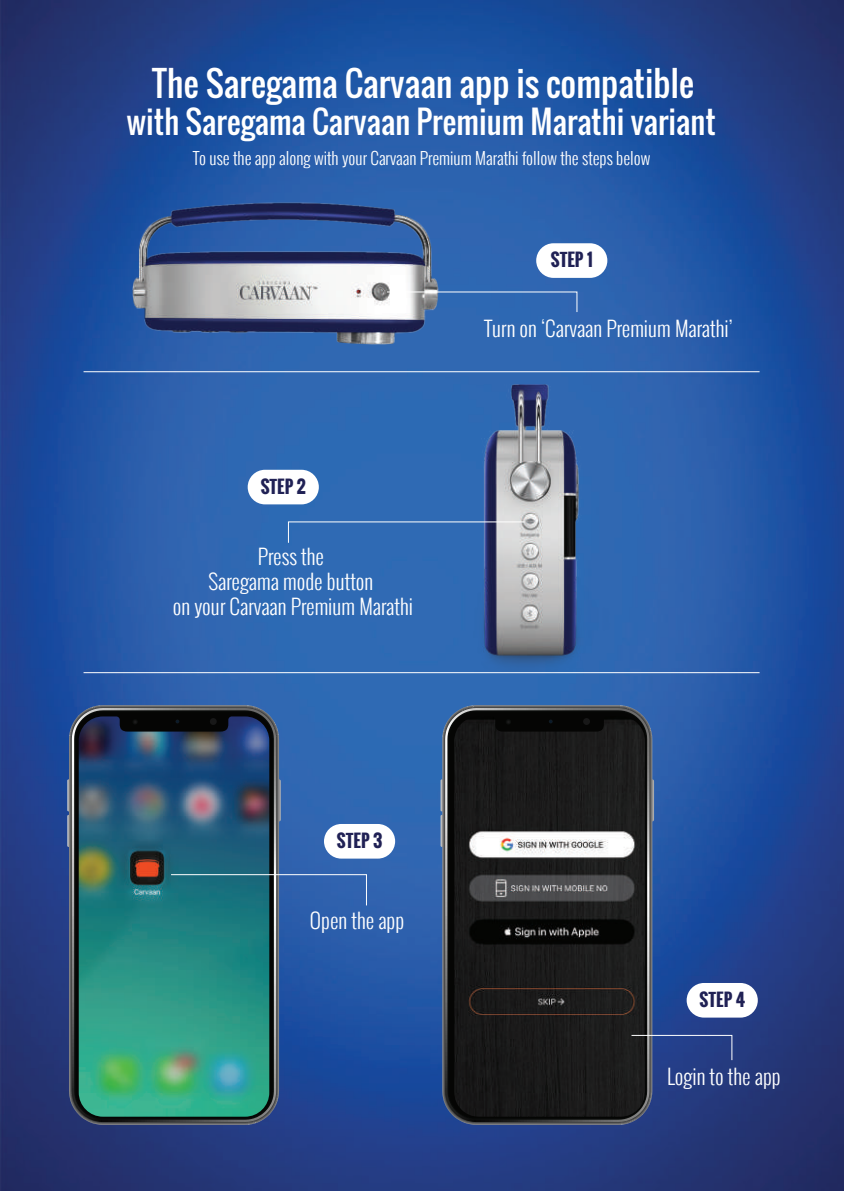
<style>
.page{position:relative;width:844px;height:1191px;background:#fff}
.page>*{position:absolute;margin:0;border:0;box-sizing:border-box;transform-origin:0 0}
.t1{font:33.8px "Oswald";color:#fff}
.t2{font:30.8px "Oswald";color:#fff}
.t3{font:300 20.8px/25px "Oswald";color:#fff;text-align:center}
.t4{font:700 17.4px "Oswald";color:#202155}
.t5{font:300 16.8px "Oswald";color:#fff}
</style>
<div class="page">
<img style="left:0;top:0;width:844px;height:1190px">
<img style="left:114px;top:190px;width:343px;height:175px">
<div style="left:536px;top:243px;width:71px;height:35px;background:#fff;border-radius:17px"></div>
<div style="left:324px;top:824px;width:71px;height:34px;background:#fff;border-radius:17px"></div>
<div style="left:687px;top:983px;width:71px;height:34px;background:#fff;border-radius:17px"></div>
<svg style="left:386px;top:291px;width:192px;height:22px;background:#5f87bc"></svg>
<hr style="left:84px;top:371px;width:676px;height:1px;background:#fff">
<hr style="left:84px;top:672px;width:676px;height:1px;background:#fff">
<svg style="left:67px;top:779px;width:3px;height:32px"></svg>
<svg style="left:277px;top:779px;width:4px;height:42px"></svg>
<svg style="left:67px;top:815px;width:3px;height:32px"></svg>
<svg style="left:69px;top:705px;width:202px;height:419px;background:#585e6a"></svg>
<svg style="left:72px;top:708px;width:200px;height:414px;background:#2c3235"></svg>
<img style="left:79px;top:716px;width:190px;height:400px">
<hr style="left:441px;top:779px;width:2px;height:32px;background:#babab9">
<svg style="left:651px;top:779px;width:3px;height:42px"></svg>
<hr style="left:441px;top:815px;width:2px;height:32px;background:#babab9">
<svg style="left:442px;top:705px;width:202px;height:419px;background:#596272"></svg>
<svg style="left:445px;top:708px;width:201px;height:414px;background:#2c2f32"></svg>
<svg style="left:170px;top:873px;width:197px;height:33px;background:#2d6d94"></svg>
<img style="left:454px;top:716px;width:191px;height:400px">
<svg style="left:631px;top:1034px;width:102px;height:27px;background:#31447c"></svg>
<div style="left:248px;top:470px;width:71px;height:34px;background:#fff;border-radius:17px"></div>
<img style="left:397px;top:384px;width:228px;height:288px">
<svg style="left:287px;top:521px;width:238px;height:23px;background:#4c7ab7"></svg>
<h1 class="t1" style="left:152px;top:58px;width:544px">The Saregama Carvaan app is compatible</h1>
<h2 class="t2" style="left:127px;top:99px;width:591px">with Saregama Carvaan Premium Marathi variant</h2>
<p class="t5" style="left:193px;top:146px;width:459px">To use the app along with your Carvaan Premium Marathi follow the steps below</p>
<p class="t4" style="left:551px;top:247px;width:43px">STEP 1</p>
<p class="t4" style="left:261px;top:473px;width:47px">STEP 2</p>
<p class="t3" style="left:173px;top:543px;width:242px">Press the<br>Saregama mode button<br>on your Carvaan Premium Marathi</p>
<p class="t3" style="left:484px;top:315px;width:250px">Turn on ‘Carvaan Premium Marathi’</p>
<p class="t4" style="left:337px;top:827px;width:47px">STEP 3</p>
<p class="t3" style="left:310px;top:907px;width:96px">Open the app</p>
<p class="t4" style="left:700px;top:986px;width:47px">STEP 4</p>
<p class="t3" style="left:667px;top:1064px;width:115px">Login to the app</p>
</div>
